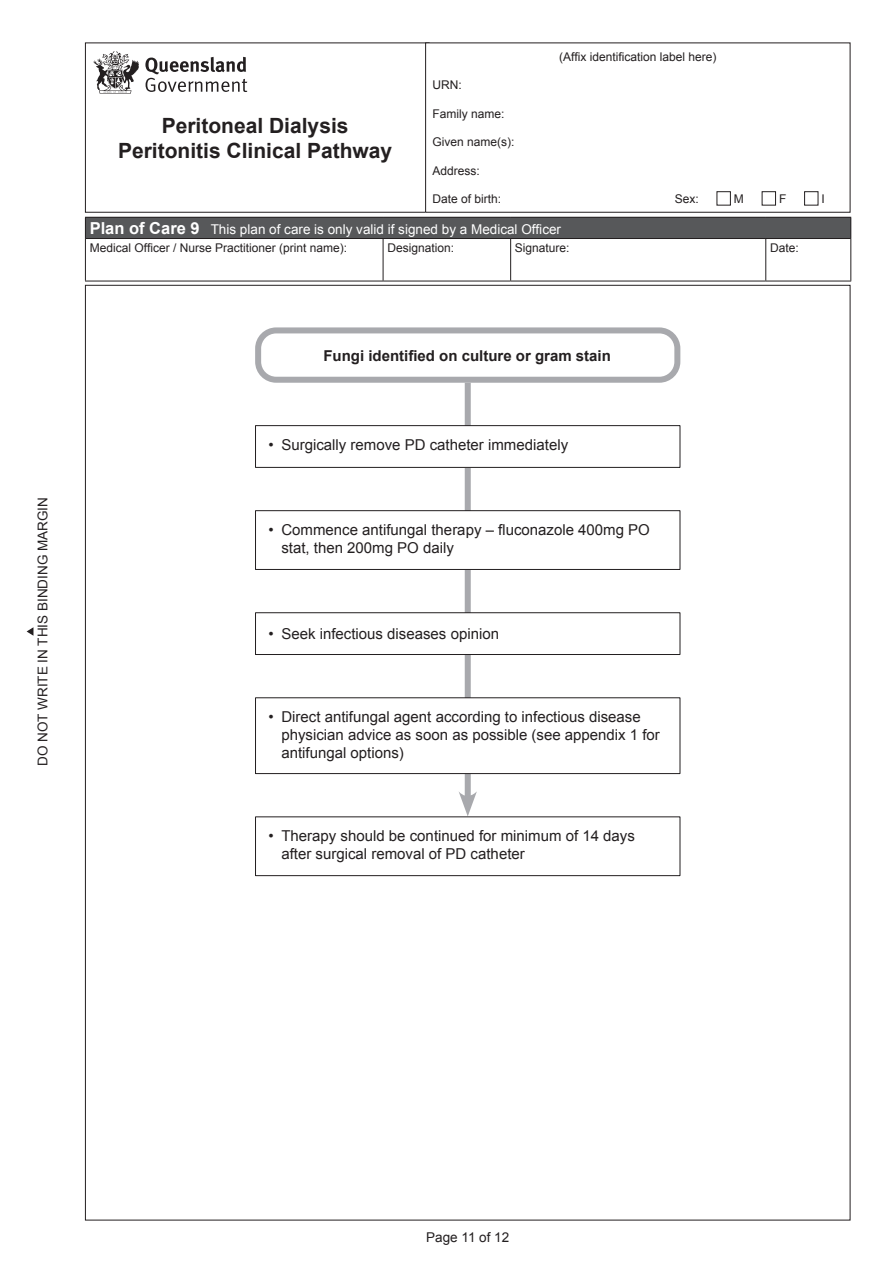
<style>
.page{position:relative;width:893px;height:1263px;background:#fff}
.page>*{position:absolute;margin:0;border:0;box-sizing:border-box;transform-origin:0 0}
.t1{font:700 21px/25.2px "Arial";color:#231f20;text-align:center}
.t2{font:15px/18px "Arial";color:#231f20}
.t3{font:700 15px "Arial";color:#231f20}
.t4{font:13.5px "Arial";color:#fff}
.t5{font:13.5px "Arial";color:#231f20}
.t6{font:12px "Arial";color:#231f20}
.s1{font-weight:700;font-size:16.5px}
</style>
<div class="page">
<div style="left:85px;top:217px;width:766px;height:21px;background:#57585a"></div>
<hr style="left:85px;top:217px;width:298px;height:1px;background:#231f20">
<svg style="left:85px;top:218px;width:1px;height:20px"></svg>
<hr style="left:383px;top:217px;width:128px;height:1px;background:#231f20">
<hr style="left:511px;top:217px;width:255px;height:1px;background:#231f20">
<hr style="left:766px;top:217px;width:85px;height:1px;background:#231f20">
<svg style="left:850px;top:218px;width:1px;height:20px"></svg>
<hr style="left:85px;top:238px;width:1px;height:43px;background:#231f20">
<hr style="left:850px;top:238px;width:1px;height:43px;background:#231f20">
<hr style="left:85px;top:281px;width:298px;height:1px;background:#231f20">
<hr style="left:383px;top:281px;width:128px;height:1px;background:#231f20">
<hr style="left:511px;top:281px;width:255px;height:1px;background:#231f20">
<hr style="left:766px;top:281px;width:85px;height:1px;background:#231f20">
<hr style="left:86px;top:238px;width:297px;height:1px;background:#231f20">
<hr style="left:383px;top:238px;width:128px;height:1px;background:#231f20">
<hr style="left:383px;top:239px;width:1px;height:42px;background:#231f20">
<hr style="left:511px;top:238px;width:255px;height:1px;background:#231f20">
<hr style="left:510px;top:239px;width:1px;height:42px;background:#231f20">
<hr style="left:766px;top:238px;width:84px;height:1px;background:#231f20">
<hr style="left:765px;top:239px;width:1px;height:42px;background:#231f20">
<div style="left:255px;top:327px;width:425px;height:56px;border:6px solid #a8a9ad;border-radius:18px"></div>
<div style="left:465px;top:383px;width:6px;height:419px;background:#a8a9ad"></div>
<svg style="left:459px;top:791px;width:18px;height:25px"></svg>
<div style="left:255px;top:426px;width:425px;height:41px;background:#fff"></div>
<div style="left:255px;top:425px;width:425px;height:43px;border:1px solid #231f20"></div>
<div style="left:255px;top:511px;width:425px;height:58px;background:#fff"></div>
<div style="left:255px;top:510px;width:425px;height:60px;border:1px solid #231f20"></div>
<div style="left:255px;top:613px;width:425px;height:41px;background:#fff"></div>
<div style="left:255px;top:612px;width:425px;height:43px;border:1px solid #231f20"></div>
<div style="left:255px;top:698px;width:425px;height:75px;background:#fff"></div>
<div style="left:255px;top:697px;width:425px;height:77px;border:1px solid #231f20"></div>
<div style="left:255px;top:816px;width:425px;height:60px;border:1px solid #231f20"></div>
<svg style="left:26px;top:627px;width:8px;height:9px"></svg>
<div style="left:85px;top:43px;width:344px;height:170px;border:1px solid #231f20"></div>
<div style="left:426px;top:43px;width:424px;height:169px;background:#fff"></div>
<div style="left:717px;top:191px;width:14px;height:14px;border:1px solid #231f20"></div>
<div style="left:762px;top:191px;width:14px;height:14px;border:1px solid #231f20"></div>
<div style="left:804px;top:191px;width:14px;height:14px;border:1px solid #231f20"></div>
<div style="left:425px;top:43px;width:425px;height:170px;border:1px solid #231f20"></div>
<svg style="left:145px;top:57px;width:102px;height:35px"></svg>
<svg style="left:94px;top:51px;width:45px;height:43px"></svg>
<p class="t5" style="left:34px;top:766px;width:270px;rotate:-90deg">DO NOT WRITE IN THIS BINDING MARGIN</p>
<h1 class="t1" style="left:118px;top:114px;width:276px">Peritoneal Dialysis<br>Peritonitis Clinical Pathway</h1>
<p class="t6" style="left:559px;top:49px;width:159px">(Affix identification label here)</p>
<p class="t6" style="left:432px;top:77px;width:31px">URN:</p>
<p class="t6" style="left:432px;top:106px;width:74px">Family name:</p>
<p class="t6" style="left:432px;top:134px;width:84px">Given name(s):</p>
<p class="t6" style="left:432px;top:163px;width:49px">Address:</p>
<p class="t6" style="left:432px;top:191px;width:70px">Date of birth:</p>
<p class="t6" style="left:675px;top:191px;width:26px">Sex:</p>
<p class="t6" style="left:734px;top:191px;width:11px">M</p>
<p class="t6" style="left:779px;top:191px;width:9px">F</p>
<p class="t6" style="left:821px;top:191px;width:5px">I</p>
<p class="t4" style="left:90px;top:220px;width:473px"><span class="s1">Plan of Care 9</span> This plan of care is only valid if signed by a Medical Officer</p>
<p class="t6" style="left:90px;top:239px;width:259px">Medical Officer / Nurse Practitioner (print name):</p>
<p class="t6" style="left:387px;top:239px;width:68px">Designation:</p>
<p class="t6" style="left:515px;top:239px;width:56px">Signature:</p>
<p class="t6" style="left:770px;top:239px;width:30px">Date:</p>
<p class="t3" style="left:323px;top:345px;width:289px">Fungi identified on culture or gram stain</p>
<p class="t2" style="left:269px;top:436px;width:301px">• Surgically remove PD catheter immediately</p>
<p class="t2" style="left:281px;top:521px;width:370px;text-indent:-13px">• Commence antifungal therapy – fluconazole 400mg PO stat, then 200mg PO daily</p>
<p class="t2" style="left:269px;top:625px;width:232px">• Seek infectious diseases opinion</p>
<p class="t2" style="left:281px;top:708px;width:380px;text-indent:-13px">• Direct antifungal agent according to infectious disease physician advice as soon as possible (see appendix 1 for antifungal options)</p>
<p class="t2" style="left:281px;top:827px;width:355px;text-indent:-13px">• Therapy should be continued for minimum of 14 days after surgical removal of PD catheter</p>
<p class="t5" style="left:426px;top:1229px;width:85px">Page 11 of 12</p>
</div>
